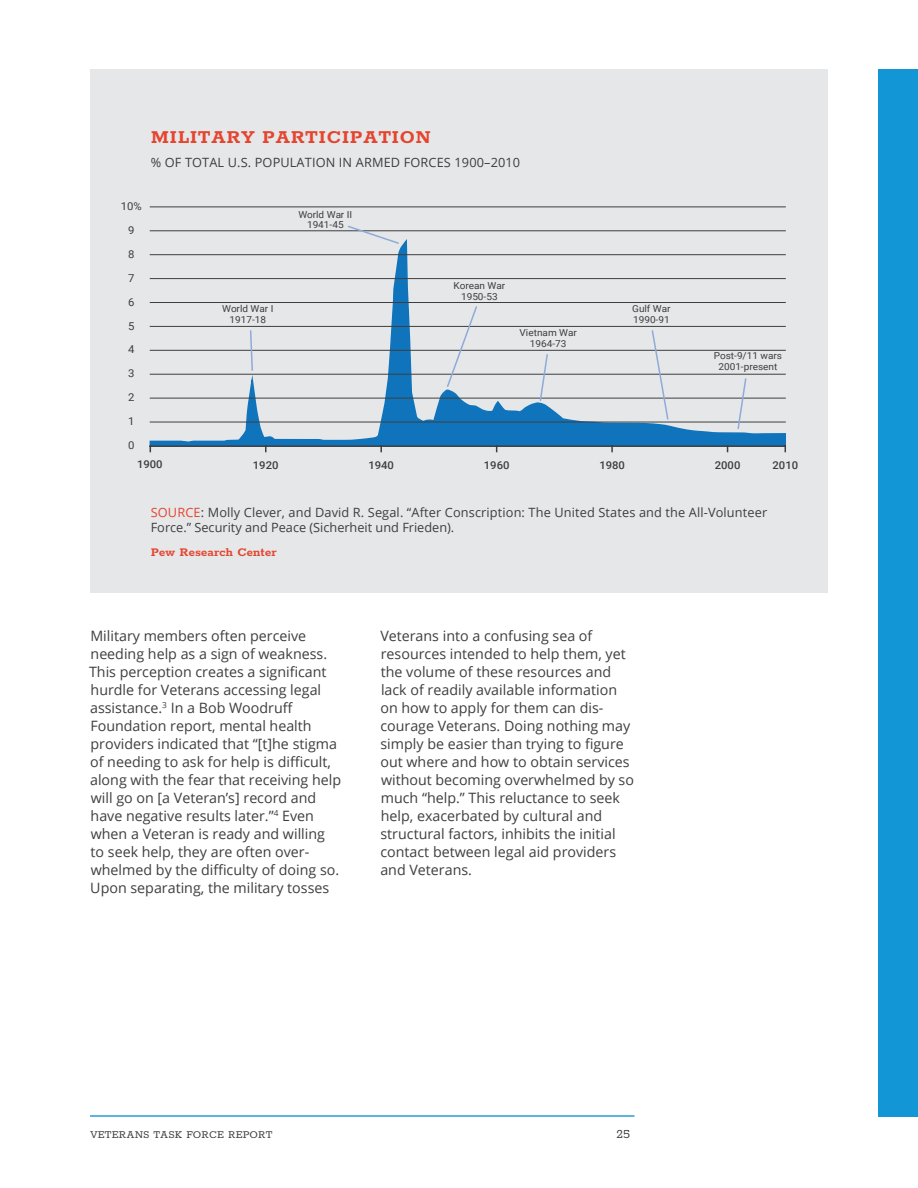
<style>
.page{position:relative;width:918px;height:1188px;background:#fff}
.page>*{position:absolute;margin:0;border:0;box-sizing:border-box;transform-origin:0 0}
.Heading_2{font:700 21px "Rokkitt";letter-spacing:.02em;color:#e5452f}
.t1{font:14.25px/18px "Open Sans";color:#3e3e3f}
.t2{font:14.25px "Rokkitt";color:#3e3e3f}
.t3{font:700 13.5px "Rokkitt";letter-spacing:.01em;color:#e5452f}
.t4{font:12.75px/15px "Open Sans";letter-spacing:.01em;color:#3e3e3f}
.t5{font:12px "Rokkitt";letter-spacing:.01em;color:#3e3e3f}
.t6{font:500 10.8px "Roboto";color:#3e3e3f;scale:1.04 1}
.t7{font:10.8px/23.5px "Roboto";color:#3e3e3f;text-align:center;scale:1.04 1}
.t8{font:9.6px/10.8px "Roboto";color:#3e3e3f;text-align:center;scale:1.04 1}
.s1{color:#e5452f}
</style>
<div class="page">
<hr style="left:90px;top:1115px;width:544px;height:2px;background:#289cd7">
<div style="left:878px;top:70px;width:40px;height:1047px;background:#1396d5"></div>
<div style="left:90px;top:70px;width:738px;height:523px;background:#e6e7e9"></div>
<svg style="left:149px;top:254px;width:638px;height:193px"></svg>
<hr style="left:150px;top:207px;width:635px;height:1px;background:#3e3e3f">
<hr style="left:150px;top:422px;width:635px;height:1px;background:#3e3e3f">
<hr style="left:150px;top:398px;width:635px;height:1px;background:#3e3e3f">
<hr style="left:150px;top:374px;width:635px;height:1px;background:#3e3e3f">
<hr style="left:150px;top:350px;width:635px;height:1px;background:#3e3e3f">
<hr style="left:150px;top:326px;width:635px;height:1px;background:#3e3e3f">
<hr style="left:150px;top:302px;width:635px;height:1px;background:#3e3e3f">
<hr style="left:150px;top:278px;width:635px;height:1px;background:#3e3e3f">
<hr style="left:150px;top:254px;width:635px;height:1px;background:#3e3e3f">
<hr style="left:150px;top:230px;width:635px;height:1px;background:#3e3e3f">
<svg style="left:249px;top:225px;width:498px;height:205px"></svg>
<hr style="left:150px;top:445px;width:635px;height:2px;background:#3e3e3f">
<p class="Heading_2" style="left:151px;top:122px;width:282px">MILITARY PARTICIPATION</p>
<p class="t4" style="left:151px;top:155px;width:371px">% OF TOTAL U.S. POPULATION IN ARMED FORCES 1900–2010</p>
<p class="t7" style="left:121px;top:194px;width:22px">10%<br>9</p>
<p class="t7" style="left:128px;top:242px;width:8px">8</p>
<p class="t7" style="left:128px;top:266px;width:8px">7</p>
<p class="t7" style="left:128px;top:290px;width:8px">6</p>
<p class="t7" style="left:128px;top:314px;width:8px">5</p>
<p class="t7" style="left:128px;top:337px;width:8px">4</p>
<p class="t7" style="left:128px;top:361px;width:8px">3</p>
<p class="t7" style="left:128px;top:385px;width:8px">2</p>
<p class="t7" style="left:128px;top:409px;width:8px">1</p>
<p class="t7" style="left:128px;top:433px;width:8px">0</p>
<p class="t6" style="left:137px;top:457px;width:26px">1900</p>
<p class="t8" style="left:298px;top:208px;width:53px">World War II<br>1941-45</p>
<p class="t8" style="left:222px;top:303px;width:51px">World War I<br>1917-18</p>
<p class="t8" style="left:454px;top:280px;width:51px">Korean War<br>1950-53</p>
<p class="t8" style="left:520px;top:327px;width:57px">Vietnam War<br>1964-73</p>
<p class="t8" style="left:632px;top:303px;width:38px;text-align:left">Gulf War<br>1990-91</p>
<p class="t8" style="left:714px;top:350px;width:67px">Post-9/11 wars<br>2001-present</p>
<p class="t6" style="left:253px;top:457px;width:26px">1920</p>
<p class="t6" style="left:368px;top:457px;width:26px">1940</p>
<p class="t6" style="left:484px;top:457px;width:26px">1960</p>
<p class="t6" style="left:599px;top:457px;width:26px">1980</p>
<p class="t6" style="left:715px;top:457px;width:26px">2000</p>
<p class="t6" style="left:773px;top:457px;width:26px">2010</p>
<p class="t4" style="left:151px;top:504px;width:618px"><span class="s1">SOURCE</span>: Molly Clever, and David R. Segal. “After Conscription: The United States and the All-Volunteer<br>Force.” Security and Peace (Sicherheit und Frieden).</p>
<p class="t3" style="left:151px;top:542px;width:128px">Pew Research Center</p>
<p class="t1" style="left:89px;top:626px;width:254px">Military members often perceive needing help as a sign of weakness.<br>This perception creates a significant hurdle for Veterans accessing legal assistance.<sup>3</sup> In a Bob Woodruff Foundation report, mental health providers indicated that “[t]he stigma of needing to ask for help is difficult, along with the fear that receiving help will go on [a Veteran’s] record and have negative results later.”<sup>4</sup> Even when a Veteran is ready and willing<br>to seek help, they are often over&shy;whelmed by the difficulty of doing so.<br>Upon separating, the military tosses</p>
<p class="t1" style="left:380px;top:626px;width:255px">Veterans into a confusing sea of resources intended to help them, yet the volume of these resources and lack of readily available information on how to apply for them can dis&shy;courage Veterans. Doing nothing may simply be easier than trying to figure out where and how to obtain services without becoming overwhelmed by so much “help.” This reluctance to seek help, exacerbated by cultural and structural factors, inhibits the initial contact between legal aid providers and Veterans.</p>
<p class="t5" style="left:90px;top:1127px;width:184px">VETERANS TASK FORCE REPORT</p>
<p class="t2" style="left:616px;top:1125px;width:15px">25</p>
</div>
